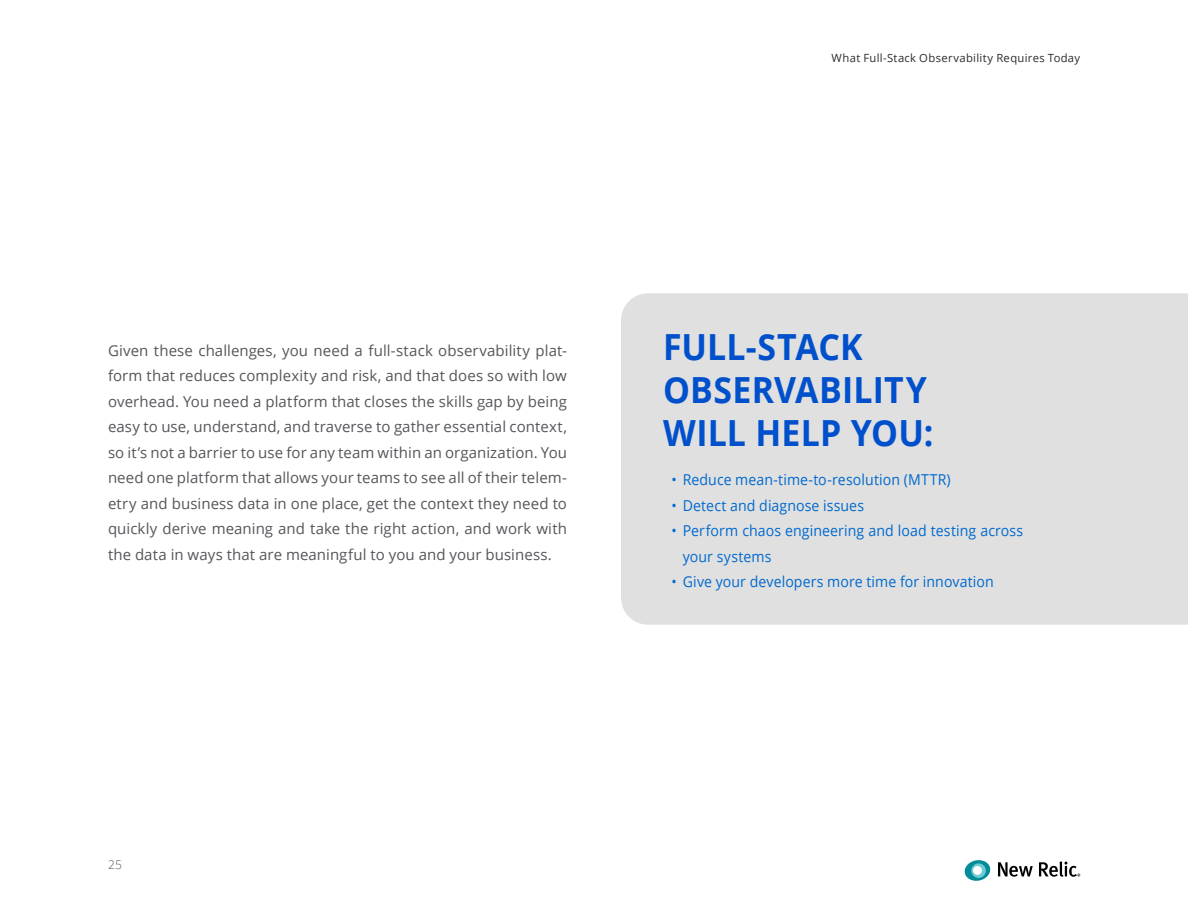
<style>
.page{position:relative;width:1188px;height:918px;background:#fff}
.page>*{position:absolute;margin:0;border:0;box-sizing:border-box;transform-origin:0 0}
.t1{font:700 36px/43.2px "Open Sans";letter-spacing:.005em;color:#0050cc;scale:.94 1}
.t2{font:15px/25.5px "Open Sans";letter-spacing:.005em;color:#54565a;text-align:justify}
.t3{font:15px/25.5px "Open Sans";letter-spacing:.005em;color:#0069ce;scale:.94 1}
.t4{font:300 12px "Open Sans";color:#54565a}
.t5{font:11.25px "Open Sans";letter-spacing:.03em;color:#2c2c2c}
</style>
<div class="page">
<svg style="left:998px;top:862px;width:35px;height:15px"></svg>
<svg style="left:1039px;top:861px;width:41px;height:16px"></svg>
<svg style="left:965px;top:860px;width:26px;height:21px"></svg>
<div style="left:621px;top:293px;width:567px;height:332px;background:#e0e0e0"></div>
<p class="t5" style="left:832px;top:50px;width:250px">What Full-Stack Observability Requires Today</p>
<p class="t2" style="left:108px;top:337px;width:461px">Given these challenges, you need a full-stack observability plat&shy;form that reduces complexity and risk, and that does so with low overhead. You need a platform that closes the skills gap by being easy to use, understand, and traverse to gather essential context, so it’s not a barrier to use for any team within an organization. You need one platform that allows your teams to see all of their telem&shy;etry and business data in one place, get the context they need to quickly derive meaning and take the right action, and work with the data in ways that are meaningful to you and your business.</p>
<h1 class="t1" style="left:663px;top:325px;width:289px">FULL-STACK<br>OBSERVABILITY<br>WILL HELP YOU:</h1>
<p class="t3" style="left:671px;top:467px;width:299px">• Reduce mean-time-to-resolution (MTTR)</p>
<p class="t3" style="left:671px;top:492px;width:206px">• Detect and diagnose issues</p>
<p class="t3" style="left:683px;top:518px;width:364px;text-indent:-11px">• Perform chaos engineering and load testing across your systems</p>
<p class="t3" style="left:671px;top:569px;width:344px">• Give your developers more time for innovation</p>
<p class="t4" style="left:108px;top:857px;width:15px">25</p>
</div>
